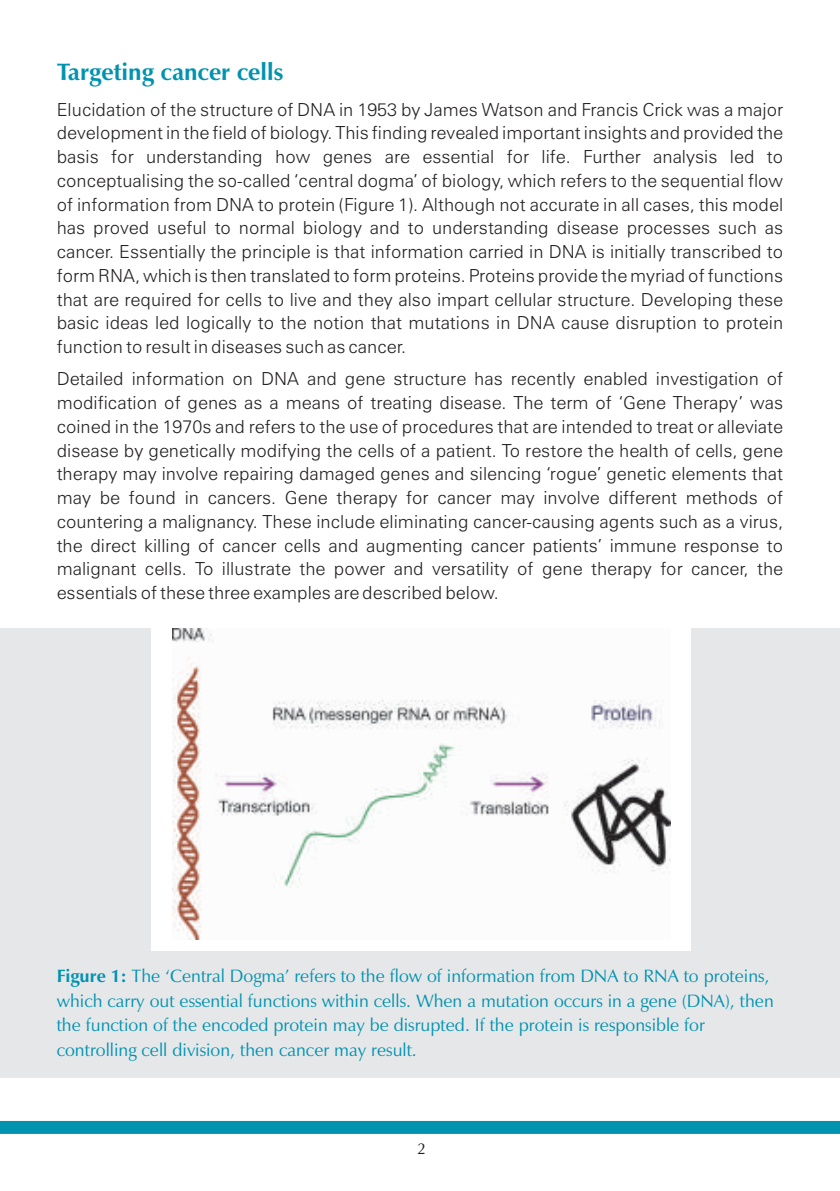
<style>
.page{position:relative;width:840px;height:1191px;background:#fff}
.page>*{position:absolute;margin:0;border:0;box-sizing:border-box;transform-origin:0 0}
.t1{font:700 24px "Zapf Humanist 601 BT";color:#0093b0}
.t2{font:300 18px/23.8px "Zurich BT";color:#231f20;text-align:justify}
.t3{font:18px/24.6px "Zapf Humanist 601 BT";color:#0093b0}
.t4{font:16px "Zapf Humanist 601 BT";color:#231f20}
.s1{font-weight:700}
</style>
<div class="page">
<div style="left:0;top:1121px;width:839px;height:12px;background:#0093b0"></div>
<div style="left:0;top:628px;width:839px;height:449px;background:#e6e7e9"></div>
<div style="left:151px;top:628px;width:539px;height:322px;background:#fff"></div>
<img style="left:172px;top:628px;width:498px;height:312px">
<h1 class="t1" style="left:57px;top:62px;width:229px">Targeting cancer cells</h1>
<p class="t2" style="left:57px;top:99px;width:727px">Elucidation of the structure of DNA in 1953 by James Watson and Francis Crick was a major development in the field of biology. This finding revealed important insights and provided the basis for understanding how genes are essential for life. Further analysis led to conceptualising the so-called ‘central dogma’ of biology, which refers to the sequential flow of information from DNA to protein (Figure 1). Although not accurate in all cases, this model has proved useful to normal biology and to understanding disease processes such as cancer. Essentially the principle is that information carried in DNA is initially transcribed to form RNA, which is then translated to form proteins. Proteins provide the myriad of functions that are required for cells to live and they also impart cellular structure. Developing these basic ideas led logically to the notion that mutations in DNA cause disruption to protein function to result in diseases such as cancer.</p>
<p class="t2" style="left:57px;top:369px;width:727px">Detailed information on DNA and gene structure has recently enabled investigation of modification of genes as a means of treating disease. The term of ‘Gene Therapy’ was coined in the 1970s and refers to the use of procedures that are intended to treat or alleviate disease by genetically modifying the cells of a patient. To restore the health of cells, gene therapy may involve repairing damaged genes and silencing ‘rogue’ genetic elements that may be found in cancers. Gene therapy for cancer may involve different methods of countering a malignancy. These include eliminating cancer-causing agents such as a virus, the direct killing of cancer cells and augmenting cancer patients’ immune response to malignant cells. To illustrate the power and versatility of gene therapy for cancer, the essentials of these three examples are described below.</p>
<p class="t3" style="left:57px;top:965px;width:718px"><span class="s1">Figure 1:</span> The ‘Central Dogma’ refers to the flow of information from DNA to RNA to proteins, which carry out essential functions within cells. When a mutation occurs in a gene (DNA), then the function of the encoded protein may be disrupted. If the protein is responsible for controlling cell division, then cancer may result.</p>
<p class="t4" style="left:417px;top:1142px;width:10px">2</p>
</div>
